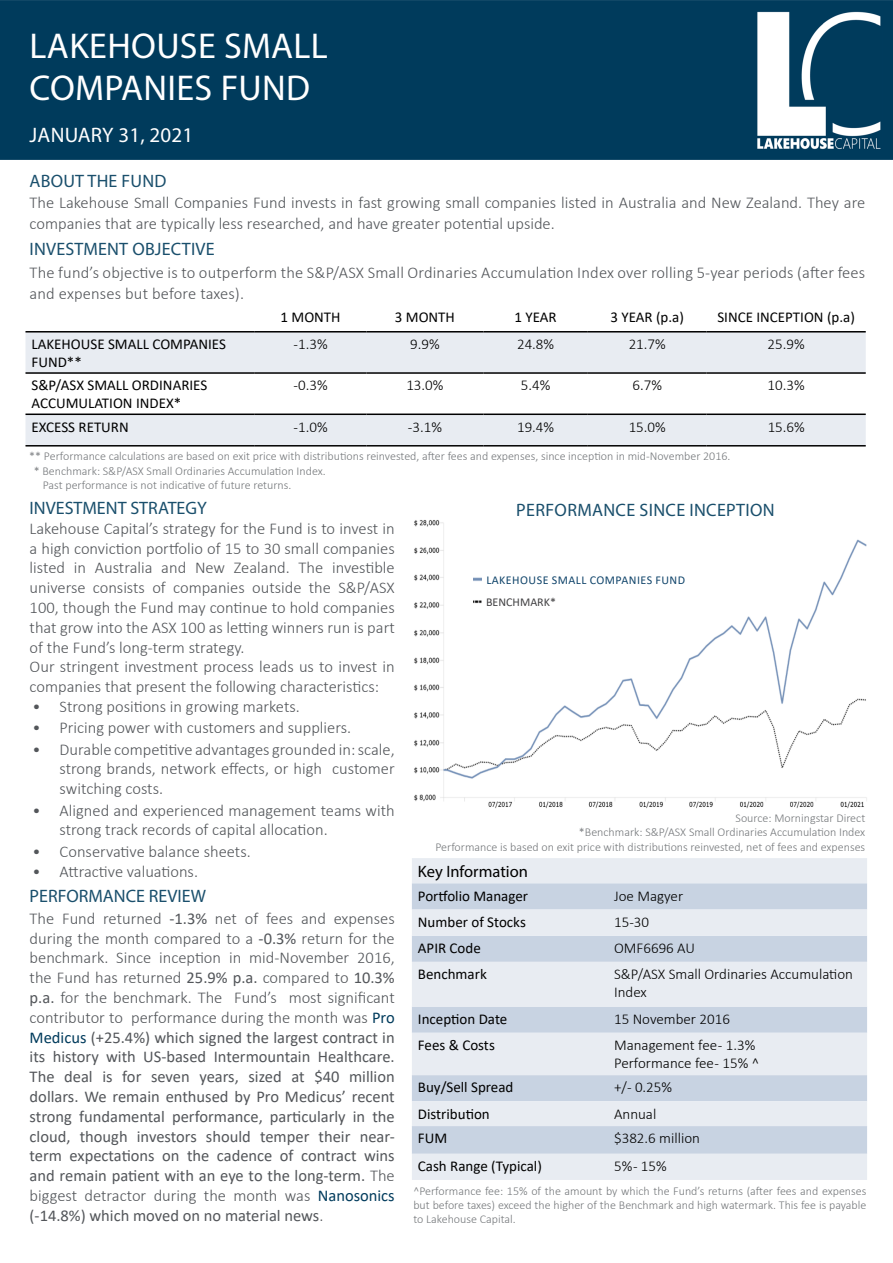
<style>
.page{position:relative;width:893px;height:1263px;background:#fff}
.page>*{position:absolute;margin:0;border:0;box-sizing:border-box;transform-origin:0 0}
.t1{font:36px/42px "Myriad Pro";letter-spacing:.01em;color:#fff}
.t2{font:21px "Myriad Pro";letter-spacing:.01em;color:#fff}
.t3{font:18px "Myriad Pro";letter-spacing:.01em;color:#1a4f6c}
.t4{font:300 16.5px/19.8px "Calibri";color:#53565a}
.t5{font:16.5px/19.8px "Calibri";color:#53565a;text-align:justify}
.t6{font:16.5px "Myriad Pro";color:#000}
.t7{font:15px/18px "Calibri";color:#000}
.t8{font:300 15px/18px "Calibri";color:#000}
.t9{font:300 12px/14.4px "Calibri";color:#75787b;text-align:justify}
.t10{font:12px "Calibri";letter-spacing:.04em;color:#11456b}
.t11{font:12px "Calibri";color:#414042}
.s1{font-weight:300}
.s2{color:#003b5c}
</style>
<div class="page">
<img style="left:414px;top:520px;width:453px;height:289px">
<div style="left:0;top:0;width:893px;height:160px;background:#003b5c"></div>
<svg style="left:26px;top:332px;width:840px;height:113px;fill:#e8ecf2"></svg>
<hr style="left:26px;top:331px;width:229px;height:1px;background:#000">
<hr style="left:255px;top:331px;width:111px;height:1px;background:#000">
<hr style="left:366px;top:331px;width:117px;height:1px;background:#000">
<hr style="left:483px;top:331px;width:105px;height:1px;background:#000">
<hr style="left:588px;top:331px;width:119px;height:1px;background:#000">
<hr style="left:707px;top:331px;width:159px;height:1px;background:#000">
<hr style="left:26px;top:372px;width:229px;height:2px;background:#000">
<hr style="left:255px;top:372px;width:111px;height:2px;background:#000">
<hr style="left:366px;top:372px;width:117px;height:2px;background:#000">
<hr style="left:483px;top:372px;width:105px;height:2px;background:#000">
<hr style="left:588px;top:372px;width:119px;height:2px;background:#000">
<hr style="left:707px;top:372px;width:159px;height:2px;background:#000">
<hr style="left:26px;top:413px;width:229px;height:2px;background:#000">
<hr style="left:255px;top:413px;width:111px;height:2px;background:#000">
<hr style="left:366px;top:413px;width:117px;height:2px;background:#000">
<hr style="left:483px;top:413px;width:105px;height:2px;background:#000">
<hr style="left:588px;top:413px;width:119px;height:2px;background:#000">
<hr style="left:707px;top:413px;width:159px;height:2px;background:#000">
<hr style="left:26px;top:445px;width:229px;height:1px;background:#000">
<hr style="left:255px;top:445px;width:111px;height:1px;background:#000">
<hr style="left:366px;top:445px;width:117px;height:1px;background:#000">
<hr style="left:483px;top:445px;width:105px;height:1px;background:#000">
<hr style="left:588px;top:445px;width:119px;height:1px;background:#000">
<hr style="left:707px;top:445px;width:159px;height:1px;background:#000">
<div style="left:412px;top:858px;width:455px;height:25px;background:#e8ecf2"></div>
<div style="left:412px;top:883px;width:455px;height:26px;background:#c8d3e2"></div>
<svg style="left:412px;top:909px;width:455px;height:271px;background:#dbe2eb"></svg>
<img style="left:473px;top:574px;width:9px;height:30px">
<img style="left:754px;top:11px;width:128px;height:138px">
<h1 class="t1" style="left:30px;top:25px;width:300px">LAKEHOUSE SMALL<br>COMPANIES FUND</h1>
<p class="t2" style="left:30px;top:122px;width:165px">JANUARY 31, 2021</p>
<p class="t3" style="left:30px;top:170px;width:138px">ABOUT THE FUND</p>
<p class="t4" style="left:30px;top:192px;width:837px;line-height:21px">The Lakehouse Small Companies Fund invests in fast growing small companies listed in Australia and New Zealand. They are companies that are typically less researched, and have greater potential upside.</p>
<p class="t3" style="left:30px;top:238px;width:186px">INVESTMENT OBJECTIVE</p>
<p class="t4" style="left:30px;top:262px;width:837px;line-height:21px">The fund’s objective is to outperform the S&amp;P/ASX Small Ordinaries Accumulation Index over rolling 5-year periods (after fees and expenses but before taxes).</p>
<p class="t7" style="left:281px;top:308px;width:62px">1 MONTH</p>
<p class="t7" style="left:395px;top:308px;width:62px">3 MONTH</p>
<p class="t7" style="left:514px;top:308px;width:44px">1 YEAR</p>
<p class="t7" style="left:610px;top:308px;width:75px">3 YEAR (p.a)</p>
<p class="t7" style="left:717px;top:308px;width:139px">SINCE INCEPTION (p.a)</p>
<p class="t7" style="left:31px;top:335px;width:196px">LAKEHOUSE SMALL COMPANIES<br>FUND**</p>
<p class="t8" style="left:294px;top:335px;width:36px">-1.3%</p>
<p class="t8" style="left:410px;top:335px;width:31px">9.9%</p>
<p class="t8" style="left:517px;top:335px;width:39px">24.8%</p>
<p class="t8" style="left:629px;top:335px;width:39px">21.7%</p>
<p class="t8" style="left:768px;top:335px;width:39px">25.9%</p>
<p class="t7" style="left:32px;top:376px;width:177px">S&amp;P/ASX SMALL ORDINARIES<br>ACCUMULATION INDEX*</p>
<p class="t8" style="left:294px;top:376px;width:36px">-0.3%</p>
<p class="t8" style="left:406px;top:376px;width:39px">13.0%</p>
<p class="t8" style="left:521px;top:376px;width:31px">5.4%</p>
<p class="t8" style="left:632px;top:376px;width:31px">6.7%</p>
<p class="t8" style="left:768px;top:376px;width:39px">10.3%</p>
<p class="t7" style="left:32px;top:417px;width:99px">EXCESS RETURN</p>
<p class="t8" style="left:294px;top:417px;width:36px">-1.0%</p>
<p class="t8" style="left:408px;top:417px;width:36px">-3.1%</p>
<p class="t8" style="left:517px;top:417px;width:39px">19.4%</p>
<p class="t8" style="left:629px;top:417px;width:39px">15.0%</p>
<p class="t8" style="left:768px;top:417px;width:39px">15.6%</p>
<p class="t9" style="left:29px;top:449px;width:703px">** Performance calculations are based on exit price with distributions reinvested, after fees and expenses, since inception in mid-November 2016.</p>
<p class="t9" style="left:34px;top:463px;width:293px">* Benchmark: S&amp;P/ASX Small Ordinaries Accumulation Index.</p>
<p class="t9" style="left:43px;top:478px;width:250px">Past performance is not indicative of future returns.</p>
<p class="t3" style="left:30px;top:497px;width:179px">INVESTMENT STRATEGY</p>
<p class="t3" style="left:516px;top:498px;width:260px">PERFORMANCE SINCE INCEPTION</p>
<p class="t4" style="left:30px;top:518px;width:367px">Lakehouse Capital’s strategy for the Fund is to invest in a high conviction portfolio of 15 to 30 small companies listed in Australia and New Zealand. The investible universe consists of companies outside the S&amp;P/ASX 100, though the Fund may continue to hold companies that grow into the ASX 100 as letting winners run is part of the Fund’s long-term strategy.<br>Our stringent investment process leads us to invest in companies that present the following characteristics:</p>
<p class="t4" style="left:33px;top:696px;width:269px">• Strong positions in growing markets.</p>
<p class="t4" style="left:33px;top:718px;width:320px">• Pricing power with customers and suppliers.</p>
<p class="t4" style="left:60px;top:739px;width:337px;text-align:justify;text-indent:-27px">• Durable competitive advantages grounded in: scale, strong brands, network effects, or high customer switching costs.</p>
<p class="t4" style="left:60px;top:800px;width:337px;text-indent:-27px">• Aligned and experienced management teams with strong track records of capital allocation.</p>
<p class="t4" style="left:33px;top:841px;width:220px">• Conservative balance sheets.</p>
<p class="t4" style="left:33px;top:861px;width:167px">• Attractive valuations.</p>
<p class="t10" style="left:486px;top:571px;width:200px">LAKEHOUSE SMALL COMPANIES FUND</p>
<p class="t11" style="left:486px;top:594px;width:71px">BENCHMARK*</p>
<p class="t9" style="left:435px;top:810px;width:431px;text-align:right">Source: Morningstar Direct<br>*Benchmark: S&amp;P/ASX Small Ordinaries Accumulation Index<br>Performance is based on exit price with distributions reinvested, net of fees and expenses</p>
<p class="t6" style="left:418px;top:862px;width:112px">Key Information</p>
<p class="t7" style="left:418px;top:886px;width:112px">Portfolio Manager</p>
<p class="t8" style="left:614px;top:886px;width:71px">Joe Magyer</p>
<p class="t7" style="left:418px;top:912px;width:109px">Number of Stocks</p>
<p class="t8" style="left:614px;top:913px;width:37px">15-30</p>
<p class="t7" style="left:418px;top:938px;width:64px">APIR Code</p>
<p class="t8" style="left:614px;top:939px;width:82px">OMF6696 AU</p>
<p class="t7" style="left:418px;top:965px;width:70px">Benchmark</p>
<p class="t8" style="left:614px;top:965px;width:240px">S&amp;P/ASX Small Ordinaries Accumulation<br>Index</p>
<p class="t7" style="left:418px;top:1009px;width:91px">Inception Date</p>
<p class="t8" style="left:614px;top:1010px;width:117px">15 November 2016</p>
<p class="t7" style="left:418px;top:1036px;width:78px">Fees &amp; Costs</p>
<p class="t8" style="left:614px;top:1036px;width:147px">Management fee - 1.3%<br>Performance fee - 15% ^</p>
<p class="t7" style="left:418px;top:1078px;width:97px">Buy/Sell Spread</p>
<p class="t8" style="left:614px;top:1078px;width:59px">+/- 0.25%</p>
<p class="t7" style="left:418px;top:1104px;width:73px">Distribution</p>
<p class="t8" style="left:614px;top:1104px;width:44px">Annual</p>
<p class="t7" style="left:418px;top:1129px;width:31px">FUM</p>
<p class="t8" style="left:614px;top:1129px;width:87px">$382.6 million</p>
<p class="t7" style="left:418px;top:1157px;width:125px">Cash Range (Typical)</p>
<p class="t8" style="left:614px;top:1157px;width:54px">5% - 15%</p>
<p class="t3" style="left:30px;top:885px;width:178px">PERFORMANCE REVIEW</p>
<p class="t5" style="left:30px;top:908px;width:367px"><span class="s1">The Fund returned</span> -1.3% <span class="s1">net of fees and expenses during the month compared to a</span> -0.3% <span class="s1">return for the benchmark. Since inception in mid-November 2016, the Fund has returned</span> 25.9% p.a. <span class="s1">compared to</span> 10.3% p.a. <span class="s1">for the benchmark. The Fund’s most significant contributor to performance during the month was</span> <span class="s2">Pro Medicus</span> (+25.4%) which signed the largest contract in its history with US-based Intermountain Healthcare.<br>The deal is for seven years, sized at $40 million dollars. We remain enthused by Pro Medicus’ recent strong fundamental performance, particularly in the cloud, though investors should temper their near&shy;term expectations on the cadence of contract wins and remain patient with an eye to the long-term. <span class="s1">The biggest detractor during the month was</span> <span class="s2">Nanosonics </span>(-14.8%) which moved on no material news<span class="s1">.</span></p>
<p class="t9" style="left:413px;top:1183px;width:454px">^Performance fee: 15% of the amount by which the Fund’s returns (after fees and expenses but before taxes) exceed the higher of the Benchmark and high watermark. This fee is payable to Lakehouse Capital.</p>
</div>
